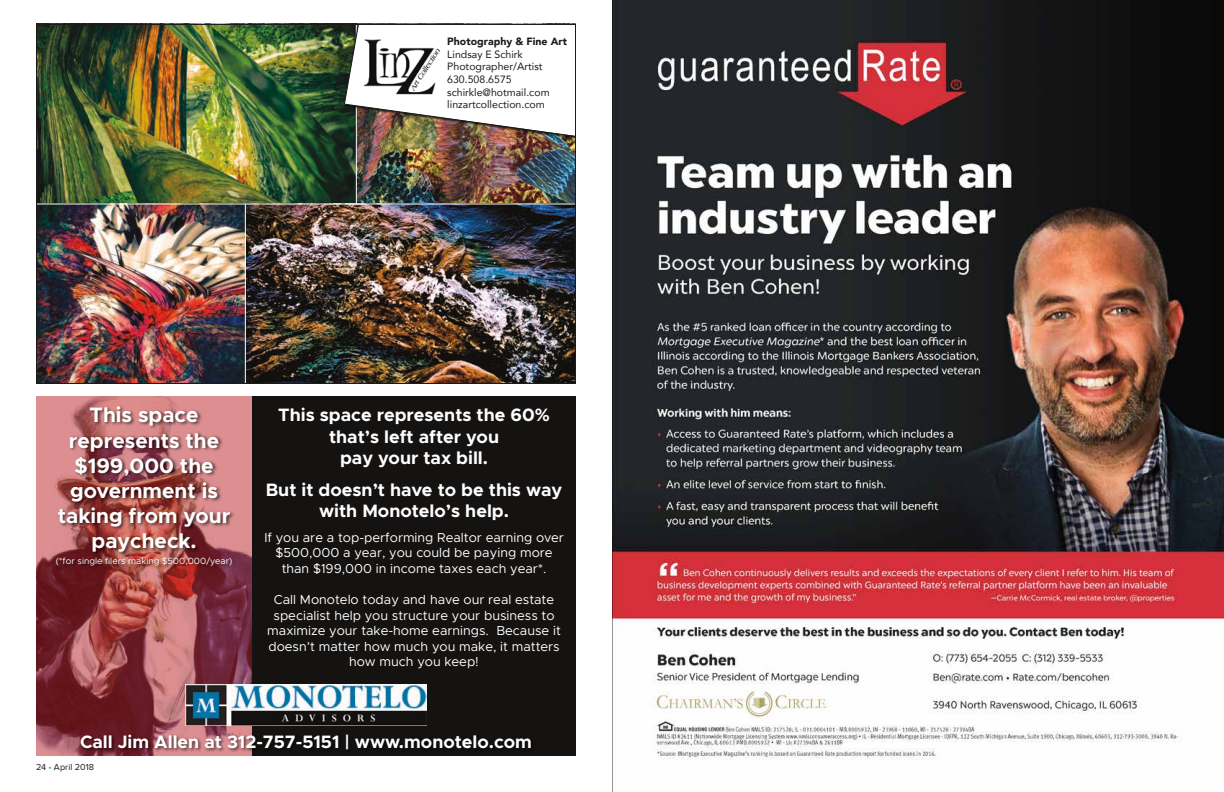
<style>
.page{position:relative;width:1224px;height:792px;background:#fff}
.page>*{position:absolute;margin:0;border:0;box-sizing:border-box;transform-origin:0 0}
.t1{font:700 21px/25.2px "Metropolis";color:#fff;text-align:center}
.t2{font:700 18px/21.6px "Metropolis";color:#fff;text-align:center}
.t3{font:13px/15.6px "Metropolis";color:#fff;text-align:center}
.t4{font:10.5px/12.7px "Avenir";color:#1c1b1a}
.t5{font:900 10.5px "Avenir";color:#1c1b1a}
.t6{font:9px "Metropolis";color:#fff}
.t7{font:9px "Proxima Nova";letter-spacing:.015em;color:#1c1b1a}
.s1{color:#0098dd}
</style>
<div class="page">
<img style="left:612px;top:0;width:612px;height:792px">
<img style="left:36px;top:24px;width:540px;height:360px">
<svg style="left:36px;top:396px;width:216px;height:360px;background:#9a4e55"></svg>
<div style="left:252px;top:396px;width:324px;height:360px;background:#151312"></div>
<img style="left:185px;top:684px;width:242px;height:42px">
<img style="left:77px;top:730px;width:394px;height:26px">
<img style="left:50px;top:402px;width:192px;height:257px">
<p class="t5" style="left:447px;top:32px;width:121px">Photography &amp; Fine Art</p>
<p class="t4" style="left:447px;top:47px;width:104px">Lindsay E Schirk<br>Photographer/Artist<br>630.508.6575 schirkle@hotmail.com linzartcollection.com</p>
<h1 class="t1" style="left:58px;top:403px;width:174px">This space represents the $199,000 the government is taking from your paycheck.</h1>
<p class="t6" style="left:56px;top:556px;width:178px">(*for single filers making $500,000/year)</p>
<h2 class="t2" style="left:278px;top:404px;width:273px">This space represents the 60% that’s left after you<br>pay your tax bill.</h2>
<h2 class="t2" style="left:266px;top:479px;width:298px">But it doesn’t have to be this way with Monotelo’s help.</h2>
<p class="t3" style="left:264px;top:529px;width:301px">If you are a top-performing Realtor earning over $500,000 a year, you could be paying more than $199,000 in income taxes each year*.</p>
<p class="t3" style="left:267px;top:592px;width:295px">Call Monotelo today and have our real estate specialist help you structure your business to maximize your take-home earnings. Because it doesn’t matter how much you make, it matters how much you keep!</p>
<h2 class="t2" style="left:80px;top:731px;width:453px">Call Jim Allen at 312-757-5151 | www.monotelo.com</h2>
<p class="t7" style="left:36px;top:762px;width:60px">24 <span class="s1">•</span> April 2018</p>
</div>
